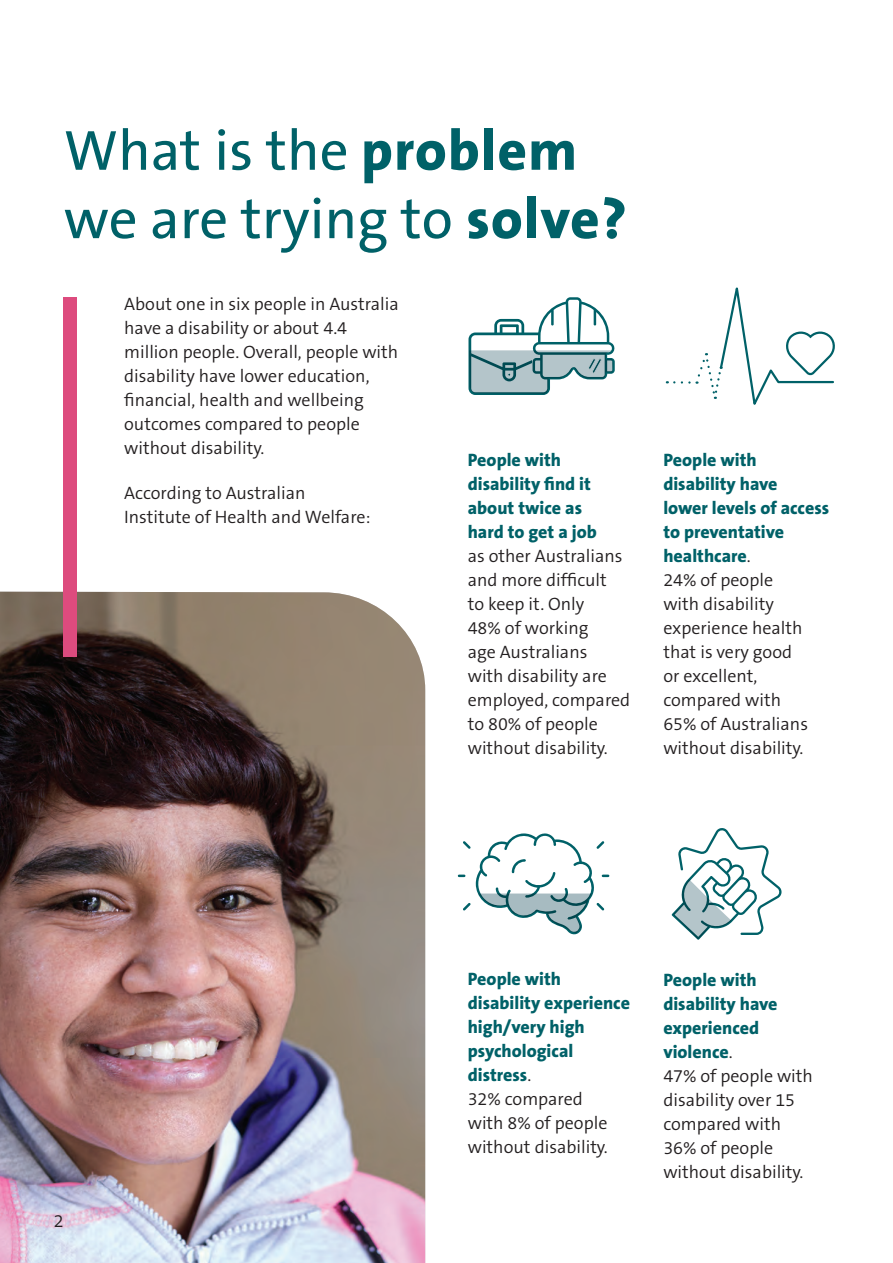
<style>
.page{position:relative;width:893px;height:1263px;background:#fff}
.page>*{position:absolute;margin:0;border:0;box-sizing:border-box;transform-origin:0 0}
.t1{font:57px/68.4px "The Sans B5 Plain";color:#006168}
.t2{font:300 18px/24px "The Sans B4";color:#231f20}
.t3{font:800 18px/24px "The Sans B8";color:#006168}
.s1{font-family:"The Sans B8";font-weight:800}
.s2{font-family:"The Sans B4";font-weight:300;color:#231f20}
</style>
<div class="page">
<img style="left:0;top:592px;width:425px;height:671px">
<div style="left:64px;top:297px;width:13px;height:359px;background:#dd4b7e"></div>
<svg style="left:674px;top:287px;width:161px;height:118px"></svg>
<div style="left:455px;top:872px;width:13px;height:8px;border:3px solid #fff;border-radius:3px"></div>
<div style="left:599px;top:872px;width:13px;height:8px;border:3px solid #fff;border-radius:3px"></div>
<svg style="left:458px;top:833px;width:151px;height:102px"></svg>
<svg style="left:672px;top:828px;width:110px;height:112px"></svg>
<svg style="left:468px;top:297px;width:147px;height:98px"></svg>
<h1 class="t1" style="left:64px;top:118px;width:564px">What is the <span class="s1">problem </span>we are trying to <span class="s1">solve?</span></h1>
<p class="t2" style="left:124px;top:293px;width:276px">About one in six people in Australia have a disability or about 4.4 million people. Overall, people with disability have lower education, financial, health and wellbeing outcomes compared to people without disability.</p>
<p class="t2" style="left:124px;top:482px;width:248px">According to Australian<br>Institute of Health and Welfare:</p>
<p class="t3" style="left:468px;top:449px;width:131px">People with disability find it about twice as hard to get a job</p>
<p class="t2" style="left:468px;top:545px;width:164px">as other Australians and more difficult<br>to keep it. Only<br>48% of working<br>age Australians<br>with disability are employed, compared to 80% of people without disability.</p>
<p class="t3" style="left:663px;top:449px;width:167px">People with disability have<br>lower levels of access to preventative healthcare<span class="s2">.</span></p>
<p class="t2" style="left:663px;top:569px;width:146px">24% of people with disability experience health that is very good or excellent, compared with<br>65% of Australians without disability.</p>
<p class="t2" style="left:54px;top:1209px;width:11px">2</p>
<p class="t3" style="left:468px;top:968px;width:164px">People with disability experience high/very high psychological distress<span class="s2">.</span></p>
<p class="t2" style="left:468px;top:1088px;width:142px">32% compared with 8% of people without disability.</p>
<p class="t3" style="left:663px;top:968px;width:116px">People with disability have experienced violence<span class="s2">.</span></p>
<p class="t2" style="left:663px;top:1064px;width:151px">47% of people with disability over 15 compared with<br>36% of people without disability.</p>
</div>
